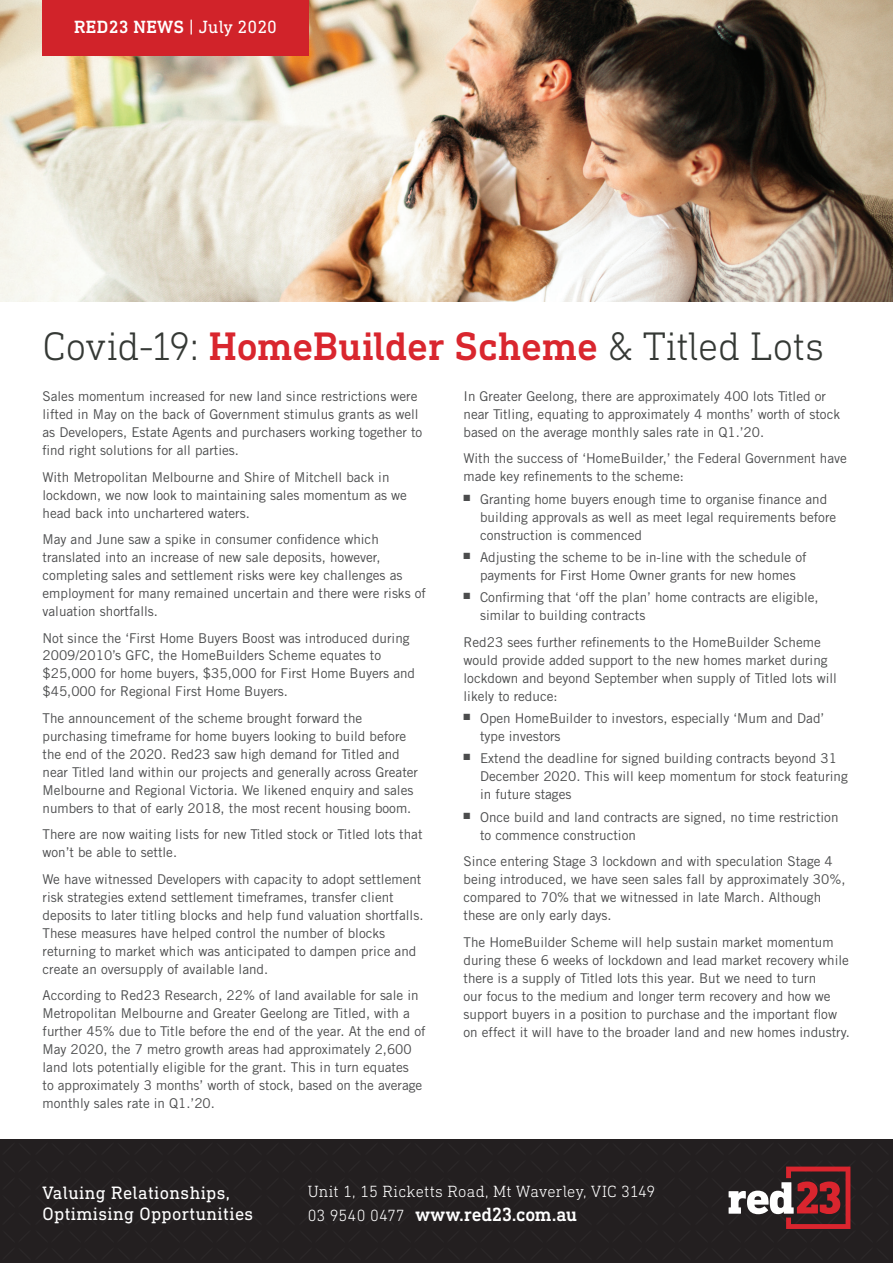
<style>
.page{position:relative;width:893px;height:1263px;background:#fff}
.page>*{position:absolute;margin:0;border:0;box-sizing:border-box;transform-origin:0 0}
.t1{font:300 40.5px "DIN Next Slab Pro";letter-spacing:-.005em;color:#353935}
.t2{font:500 19.5px "DIN Next Slab Pro";letter-spacing:-.015em;color:#fff}
.t3{font:18.3px/21.6px "DIN Next Slab Pro";letter-spacing:.02em;color:#fff}
.t4{font:500 18px "DIN Next Slab Pro";letter-spacing:.02em;color:#fff}
.t5{font:300 16.5px "DIN Next Slab Pro";letter-spacing:.01em;color:#fff}
.t6{font:13.5px/18px "Trade Gothic";color:#4b4c4d}
.s1{font-weight:400}
.s2{font-weight:500;color:#d9262e}
.s3{font-weight:300;font-size:16.5px}
</style>
<div class="page">
<img style="left:0;top:0;width:893px;height:302px">
<div style="left:43px;top:0;width:266px;height:55px;background:#d1232a"></div>
<div style="left:0;top:1140px;width:893px;height:123px;background:#231f20"></div>
<svg style="left:729px;top:1166px;width:121px;height:63px"></svg>
<h3 class="t4" style="left:74px;top:16px;width:204px">RED23 NEWS <span class="s1">| July 2020</span></h3>
<h1 class="t1" style="left:43px;top:323px;width:783px">Covid-19: <span class="s2">HomeBuilder Scheme</span> &amp; Titled Lots</h1>
<p class="t6" style="left:43px;top:387px;width:381px">Sales momentum increased for new land since restrictions were lifted in May on the back of Government stimulus grants as well as Developers, Estate Agents and purchasers working together to find right solutions for all parties.</p>
<p class="t6" style="left:43px;top:467px;width:366px">With Metropolitan Melbourne and Shire of Mitchell back in lockdown, we now look to maintaining sales momentum as we head back into unchartered waters.</p>
<p class="t6" style="left:43px;top:530px;width:385px">May and June saw a spike in consumer confidence which translated into an increase of new sale deposits, however, completing sales and settlement risks were key challenges as employment for many remained uncertain and there were risks of valuation shortfalls.</p>
<p class="t6" style="left:43px;top:628px;width:374px">Not since the ‘First Home Buyers Boost was introduced during 2009/2010’s GFC, the HomeBuilders Scheme equates to $25,000 for home buyers, $35,000 for First Home Buyers and $45,000 for Regional First Home Buyers.</p>
<p class="t6" style="left:43px;top:709px;width:377px">The announcement of the scheme brought forward the purchasing timeframe for home buyers looking to build before the end of the 2020. Red23 saw high demand for Titled and near Titled land within our projects and generally across Greater Melbourne and Regional Victoria. We likened enquiry and sales numbers to that of early 2018, the most recent housing boom.</p>
<p class="t6" style="left:43px;top:825px;width:381px">There are now waiting lists for new Titled stock or Titled lots that won’t be able to settle.</p>
<p class="t6" style="left:43px;top:870px;width:382px">We have witnessed Developers with capacity to adopt settlement risk strategies extend settlement timeframes, transfer client deposits to later titling blocks and help fund valuation shortfalls.<br>These measures have helped control the number of blocks returning to market which was anticipated to dampen price and create an oversupply of available land.</p>
<p class="t6" style="left:43px;top:986px;width:385px">According to Red23 Research, 22% of land available for sale in Metropolitan Melbourne and Greater Geelong are Titled, with a further 45% due to Title before the end of the year. At the end of May 2020, the 7 metro growth areas had approximately 2,600 land lots potentially eligible for the grant. This in turn equates<br>to approximately 3 months’ worth of stock, based on the average monthly sales rate in Q1.’20.</p>
<p class="t6" style="left:463px;top:387px;width:378px">In Greater Geelong, there are approximately 400 lots Titled or near Titling, equating to approximately 4 months’ worth of stock based on the average monthly sales rate in Q1.’20.</p>
<p class="t6" style="left:463px;top:449px;width:385px">With the success of ‘HomeBuilder,’ the Federal Government have made key refinements to the scheme:</p>
<p class="t6" style="left:480px;top:490px;width:358px;text-indent:-16px">■ Granting home buyers enough time to organise finance and building approvals as well as meet legal requirements before construction is commenced</p>
<p class="t6" style="left:463px;top:548px;width:345px;text-align:center">■ Adjusting the scheme to be in-line with the schedule of payments for First Home Owner grants for new homes</p>
<p class="t6" style="left:480px;top:588px;width:340px;text-indent:-16px">■ Confirming that ‘off the plan’ home contracts are eligible, similar to building contracts</p>
<p class="t6" style="left:463px;top:633px;width:375px">Red23 sees further refinements to the HomeBuilder Scheme would provide added support to the new homes market during lockdown and beyond September when supply of Titled lots will likely to reduce:</p>
<p class="t6" style="left:480px;top:709px;width:346px;text-indent:-16px">■ Open HomeBuilder to investors, especially ‘Mum and Dad’ type investors</p>
<p class="t6" style="left:480px;top:749px;width:369px;text-indent:-16px">■ Extend the deadline for signed building contracts beyond 31<br>December 2020. This will keep momentum for stock featuring in future stages</p>
<p class="t6" style="left:480px;top:808px;width:360px;text-indent:-16px">■ Once build and land contracts are signed, no time restriction to commence construction</p>
<p class="t6" style="left:463px;top:852px;width:384px">Since entering Stage 3 lockdown and with speculation Stage 4 being introduced, we have seen sales fall by approximately 30%, compared to 70% that we witnessed in late March. Although these are only early days.</p>
<p class="t6" style="left:463px;top:932px;width:388px">The HomeBuilder Scheme will help sustain market momentum during these 6 weeks of lockdown and lead market recovery while there is a supply of Titled lots this year. But we need to turn<br>our focus to the medium and longer term recovery and how we support buyers in a position to purchase and the important flow on effect it will have to the broader land and new homes industry.</p>
<h3 class="t3" style="left:43px;top:1181px;width:212px">Valuing Relationships,<br>Optimising Opportunities</h3>
<p class="t5" style="left:308px;top:1182px;width:349px">Unit 1, 15 Ricketts Road, Mt Waverley, VIC 3149</p>
<h2 class="t2" style="left:308px;top:1203px;width:271px"><span class="s3">03 9540 0477</span> www.red23.com.au</h2>
</div>
